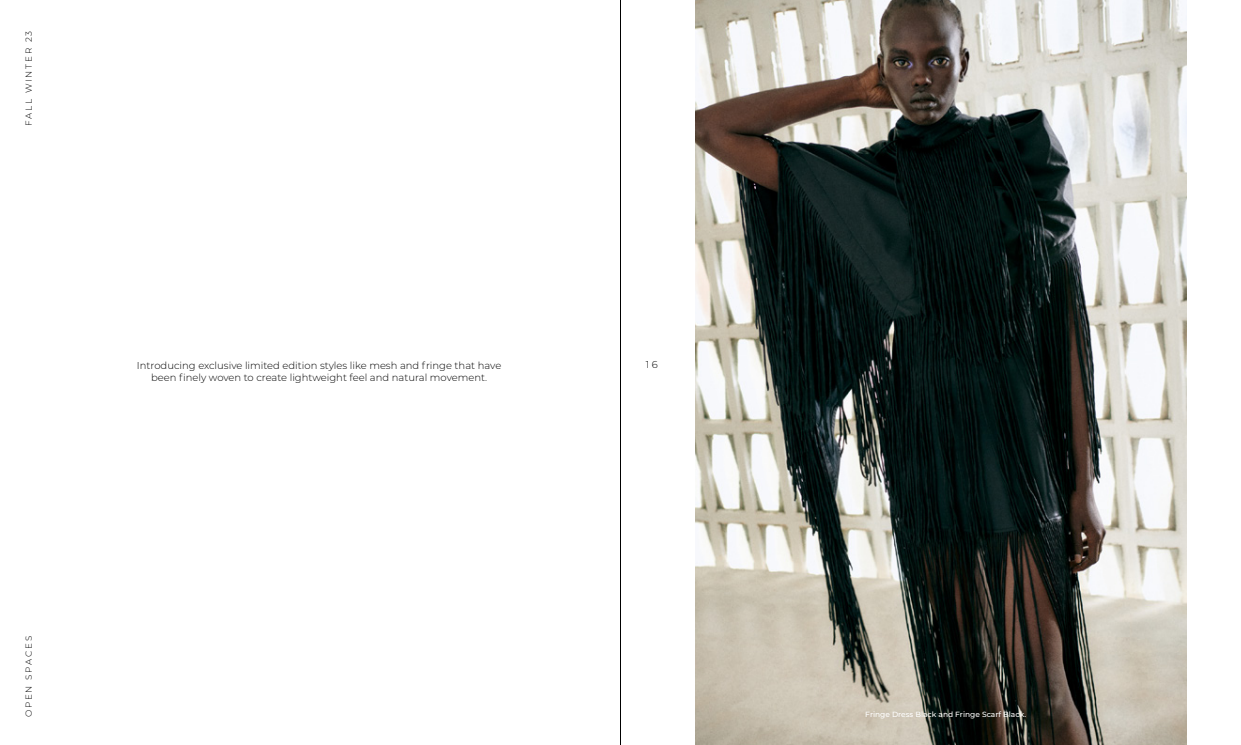
<style>
.page{position:relative;width:1241px;height:745px;background:#fff}
.page>*{position:absolute;margin:0;border:0;box-sizing:border-box;transform-origin:0 0}
.t1{font:300 10px/12px "Montserrat";color:#000;text-align:center}
.t2{font:300 8.75px "Montserrat";letter-spacing:.2em;color:#000}
.t3{font:500 7.5px "Montserrat";color:#fff}
</style>
<div class="page">
<hr style="left:620px;top:0;width:1px;height:744px;background:#000">
<img style="left:695px;top:0;width:490px;height:744px">
<p class="t2" style="left:23px;top:126px;width:96px;rotate:-90deg">FALL WINTER 23</p>
<p class="t2" style="left:23px;top:716px;width:82px;rotate:-90deg">OPEN SPACES</p>
<p class="t1" style="left:137px;top:359px;width:366px">Introducing exclusive limited edition styles like mesh and fringe that have been finely woven to create lightweight feel and natural movement.</p>
<p class="t1" style="left:646px;top:358px;width:13px">16</p>
<p class="t3" style="left:865px;top:708px;width:162px">Fringe Dress Black and Fringe Scarf Black.</p>
</div>
